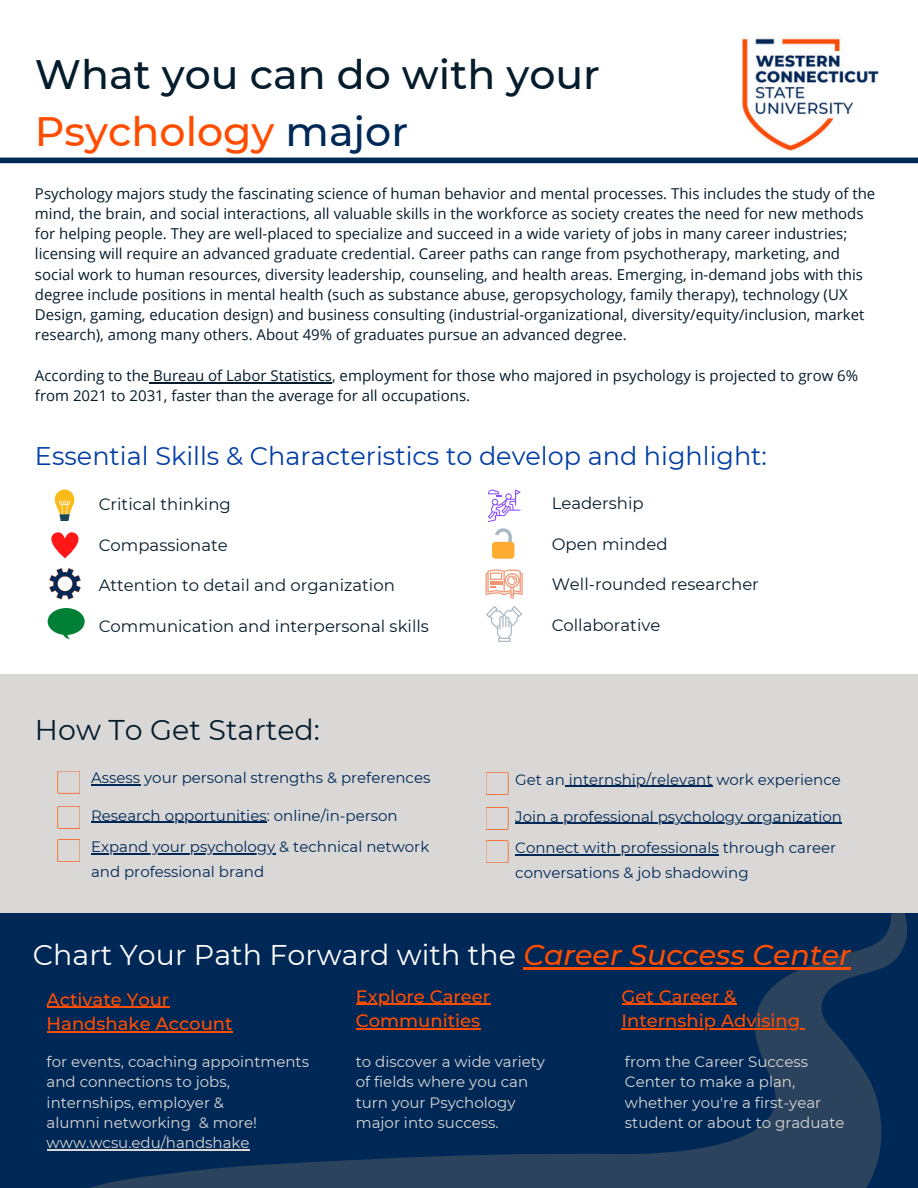
<style>
.page{position:relative;width:918px;height:1188px;background:#fff}
.page>*{position:absolute;margin:0;border:0;box-sizing:border-box;transform-origin:0 0}
.t1{font:500 41.1px/57.3px "Montserrat";color:#051c2c}
.t2{font:28.5px "Montserrat";color:#fff}
.t3{font:28.5px "Montserrat";color:#051c2c}
.t4{font:25.5px "Montserrat";color:#003da6}
.t5{font:500 18px "Montserrat";color:#ff4d00}
.t6{font:16.5px "Montserrat";color:#051c2c}
.t7{font:15px/20.2px "Open Sans";color:#051c2c}
.t8{font:15px/20.2px "Montserrat";color:#d9d8d6}
.t9{font:15px/24.8px "Montserrat";color:#002856}
.s1{color:#ff4d00}
.s2{color:#002856}
.s3{font-weight:500;font-style:italic;color:#ff4d00}
</style>
<div class="page">
<div style="left:0;top:674px;width:918px;height:277px;background:#d9d8d6"></div>
<div style="left:0;top:913px;width:918px;height:275px;background:#002856"></div>
<svg style="left:48px;top:608px;width:37px;height:32px"></svg>
<svg style="left:49px;top:568px;width:32px;height:32px"></svg>
<div style="left:0;top:158px;width:918px;height:5px;background:#002856"></div>
<svg style="left:64px;top:913px;width:843px;height:275px"></svg>
<svg style="left:57px;top:839px;width:23px;height:23px"></svg>
<svg style="left:57px;top:771px;width:23px;height:23px"></svg>
<svg style="left:57px;top:806px;width:23px;height:23px"></svg>
<svg style="left:486px;top:840px;width:23px;height:23px"></svg>
<svg style="left:486px;top:772px;width:23px;height:23px"></svg>
<svg style="left:486px;top:807px;width:23px;height:23px"></svg>
<hr style="left:149px;top:382px;width:183px;height:1px;background:#051c2c">
<hr style="left:91px;top:785px;width:49px;height:1px;background:#002856">
<hr style="left:91px;top:822px;width:176px;height:1px;background:#002856">
<hr style="left:91px;top:853px;width:184px;height:1px;background:#002856">
<div style="left:55px;top:489px;width:19px;height:21px;background:#fabb18;border-radius:50%"></div>
<svg style="left:54px;top:497px;width:21px;height:24px"></svg>
<svg style="left:495px;top:528px;width:17px;height:14px"></svg>
<div style="left:492px;top:542px;width:22px;height:17px;background:#ffac33;border-radius:3px"></div>
<svg style="left:486px;top:569px;width:37px;height:30px"></svg>
<svg style="left:486px;top:606px;width:36px;height:36px"></svg>
<svg style="left:488px;top:489px;width:32px;height:33px"></svg>
<svg style="left:51px;top:532px;width:28px;height:26px"></svg>
<hr style="left:565px;top:786px;width:147px;height:1px;background:#002856">
<hr style="left:515px;top:854px;width:204px;height:1px;background:#002856">
<hr style="left:515px;top:823px;width:327px;height:1px;background:#002856">
<hr style="left:523px;top:967px;width:328px;height:2px;background:#ff4d00">
<hr style="left:47px;top:1007px;width:122px;height:1px;background:#ff4d00">
<hr style="left:47px;top:1031px;width:186px;height:2px;background:#ff4d00">
<hr style="left:356px;top:1004px;width:134px;height:1px;background:#ff4d00">
<hr style="left:356px;top:1029px;width:124px;height:1px;background:#ff4d00">
<hr style="left:622px;top:1004px;width:115px;height:1px;background:#ff4d00">
<hr style="left:622px;top:1029px;width:178px;height:1px;background:#ff4d00">
<img style="left:742px;top:37px;width:137px;height:114px">
<hr style="left:47px;top:1149px;width:203px;height:1px;background:#d9d8d6">
<p class="t1" style="left:35px;top:45px;width:567px">What you can do with your<br><span class="s1">Psychology</span> <span class="s2">major</span></p>
<p class="t7" style="left:35px;top:183px;width:842px">Psychology majors study the fascinating science of human behavior and mental processes. This includes the study of the mind, the brain, and social interactions, all valuable skills in the workforce as society creates the need for new methods for helping people. They are well-placed to specialize and succeed in a wide variety of jobs in many career industries; licensing will require an advanced graduate credential. Career paths can range from psychotherapy, marketing, and social work to human resources, diversity leadership, counseling, and health areas. Emerging, in-demand jobs with this degree include positions in mental health (such as substance abuse, geropsychology, family therapy), technology (UX Design, gaming, education design) and business consulting (industrial-organizational, diversity/equity/inclusion, market research), among many others. About 49% of graduates pursue an advanced degree.</p>
<p class="t7" style="left:35px;top:365px;width:825px">According to the Bureau of Labor Statistics, employment for those who majored in psychology is projected to grow 6% from 2021 to 2031, faster than the average for all occupations.</p>
<p class="t4" style="left:35px;top:440px;width:734px">Essential Skills &amp; Characteristics to develop and highlight:</p>
<p class="t6" style="left:99px;top:494px;width:134px">Critical thinking</p>
<p class="t6" style="left:99px;top:535px;width:131px">Compassionate</p>
<p class="t6" style="left:99px;top:575px;width:298px">Attention to detail and organization</p>
<p class="t6" style="left:99px;top:616px;width:332px">Communication and interpersonal skills</p>
<p class="t6" style="left:552px;top:493px;width:93px">Leadership</p>
<p class="t6" style="left:552px;top:534px;width:117px">Open minded</p>
<p class="t6" style="left:552px;top:574px;width:209px">Well-rounded researcher</p>
<p class="t6" style="left:552px;top:615px;width:110px">Collaborative</p>
<p class="t3" style="left:35px;top:712px;width:286px">How To Get Started:</p>
<p class="t9" style="left:91px;top:766px;width:341px">Assess your personal strengths &amp; preferences</p>
<p class="t9" style="left:91px;top:803px;width:308px">Research opportunities: online/in-person</p>
<p class="t9" style="left:91px;top:834px;width:340px">Expand your psychology &amp; technical network</p>
<p class="t9" style="left:91px;top:859px;width:175px">and professional brand</p>
<p class="t9" style="left:515px;top:767px;width:327px">Get an internship/relevant work experience</p>
<p class="t9" style="left:515px;top:804px;width:328px">Join a professional psychology organization</p>
<p class="t9" style="left:515px;top:835px;width:323px">Connect with professionals through career conversations &amp; job shadowing</p>
<p class="t2" style="left:33px;top:937px;width:820px">Chart Your Path Forward with the <span class="s3">Career Success Center</span></p>
<p class="t5" style="left:47px;top:988px;width:124px">Activate Your</p>
<p class="t5" style="left:47px;top:1013px;width:187px">Handshake Account</p>
<p class="t8" style="left:47px;top:1052px;width:264px">for events, coaching appointments and connections to jobs,</p>
<p class="t8" style="left:47px;top:1092px;width:179px">internships, employer &amp;</p>
<p class="t8" style="left:47px;top:1112px;width:212px">alumni networking &amp; more! www.wcsu.edu/handshake</p>
<p class="t5" style="left:356px;top:985px;width:136px">Explore Career</p>
<p class="t5" style="left:356px;top:1010px;width:126px">Communities</p>
<p class="t8" style="left:356px;top:1052px;width:191px">to discover a wide variety of fields where you can turn your Psychology major into success.</p>
<p class="t5" style="left:622px;top:985px;width:116px">Get Career &amp;</p>
<p class="t5" style="left:622px;top:1010px;width:180px">Internship Advising</p>
<p class="t8" style="left:625px;top:1052px;width:221px">from the Career Success<br>Center to make a plan, whether you're a first-year student or about to graduate</p>
</div>
